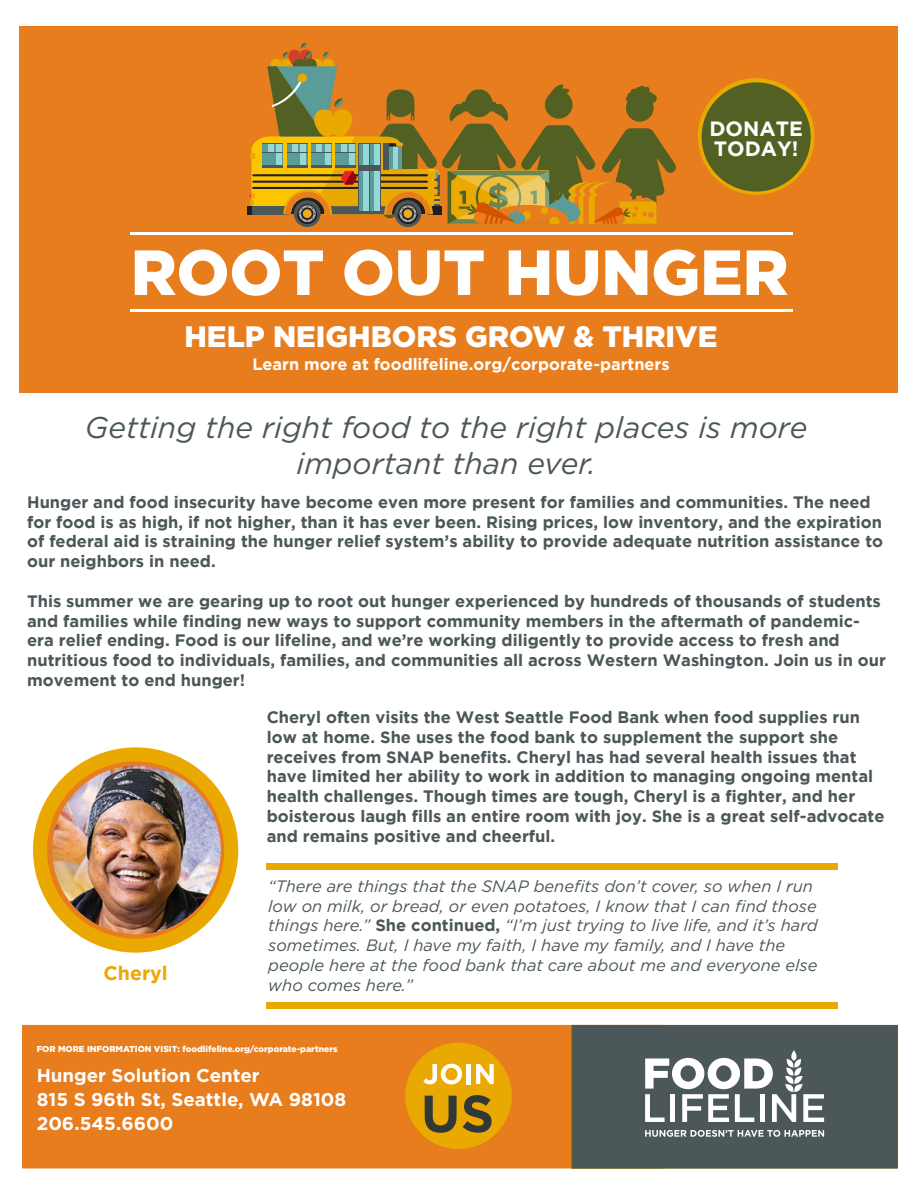
<style>
.page{position:relative;width:918px;height:1188px;background:#fff}
.page>*{position:absolute;margin:0;border:0;box-sizing:border-box;transform-origin:0 0}
.t1{font:italic 30px/36px "Gotham";color:#4c5759;text-align:center}
.t2{font:900 29.55px "Gotham";color:#fff}
.t3{font:700 20.55px/20.4px "Gotham";color:#fff}
.t4{font:700 19.5px "Gotham";color:#eaa900}
.t5{font:700 18.45px/24px "Gotham";color:#fff}
.t6{font:700 16.5px/19.8px "Gotham";color:#4c5759}
.t7{font:italic 16.5px/19.8px "Gotham";color:#4c5759}
.t8{font:700 16.35px "Gotham";color:#fff}
.t9{font:900 8.55px "Gotham";color:#fff}
.s1{font-weight:700;font-style:normal}
</style>
<div class="page">
<div style="left:23px;top:1025px;width:641px;height:143px;background:#e87d1e"></div>
<div style="left:572px;top:1025px;width:325px;height:143px;background:#4c5759"></div>
<div style="left:572px;top:1025px;width:326px;height:144px;border:1px solid #526123"></div>
<div style="left:19px;top:26px;width:878px;height:366px;background:#e87d1e"></div>
<hr style="left:130px;top:232px;width:663px;height:3px;background:#fff">
<hr style="left:130px;top:309px;width:663px;height:3px;background:#fff">
<svg style="left:135px;top:250px;width:188px;height:46px"></svg>
<svg style="left:344px;top:250px;width:48px;height:46px"></svg>
<svg style="left:398px;top:250px;width:86px;height:46px"></svg>
<svg style="left:509px;top:250px;width:40px;height:45px"></svg>
<svg style="left:557px;top:250px;width:41px;height:46px"></svg>
<svg style="left:605px;top:250px;width:42px;height:45px"></svg>
<svg style="left:654px;top:250px;width:43px;height:46px"></svg>
<svg style="left:704px;top:250px;width:36px;height:45px"></svg>
<svg style="left:747px;top:250px;width:41px;height:45px"></svg>
<div style="left:247px;top:206px;width:40px;height:8px;background:#231f20"></div>
<div style="left:294px;top:200px;width:27px;height:27px;background:#4c5759;border-radius:50%"></div>
<div style="left:395px;top:200px;width:26px;height:27px;background:#4c5759;border-radius:50%"></div>
<svg style="left:250px;top:43px;width:426px;height:181px"></svg>
<svg style="left:698px;top:78px;width:117px;height:117px"></svg>
<div style="left:702px;top:82px;width:109px;height:110px;background:#526123;border-radius:50%"></div>
<div style="left:405px;top:1043px;width:107px;height:106px;background:#eaa900;border-radius:50%"></div>
<svg style="left:423px;top:1064px;width:39px;height:20px"></svg>
<div style="left:466px;top:1064px;width:5px;height:20px;background:#fff"></div>
<svg style="left:476px;top:1064px;width:18px;height:20px"></svg>
<svg style="left:425px;top:1096px;width:32px;height:37px"></svg>
<svg style="left:463px;top:1095px;width:29px;height:38px"></svg>
<svg style="left:645px;top:1050px;width:179px;height:72px"></svg>
<svg style="left:645px;top:1130px;width:179px;height:7px"></svg>
<div style="left:33px;top:747px;width:205px;height:206px;background:#eaa900;border-radius:50%"></div>
<svg style="left:47px;top:761px;width:177px;height:178px;background:#e67f1e"></svg>
<img style="left:52px;top:766px;width:169px;height:168px;border-radius:84px">
<div style="left:267px;top:863px;width:571px;height:6px;background:#eaa900"></div>
<div style="left:267px;top:1003px;width:571px;height:6px;background:#eaa900"></div>
<p class="t3" style="left:710px;top:118px;width:95px">DONATE<br>TODAY!</p>
<h2 class="t2" style="left:184px;top:316px;width:534px">HELP NEIGHBORS GROW &amp; THRIVE</h2>
<p class="t8" style="left:252px;top:355px;width:419px">Learn more at foodlifeline.org/corporate-partners</p>
<h1 class="t1" style="left:85px;top:409px;width:724px">Getting the right food to the right places is more important than ever.</h1>
<p class="t6" style="left:27px;top:492px;width:858px">Hunger and food insecurity have become even more present for families and communities. The need for food is as high, if not higher, than it has ever been. Rising prices, low inventory, and the expiration of federal aid is straining the hunger relief system’s ability to provide adequate nutrition assistance to our neighbors in need.</p>
<p class="t6" style="left:27px;top:591px;width:860px">This summer we are gearing up to root out hunger experienced by hundreds of thousands of students and families while finding new ways to support community members in the aftermath of pandemic&shy;era relief ending. Food is our lifeline, and we’re working diligently to provide access to fresh and nutritious food to individuals, families, and communities all across Western Washington. Join us in our movement to end hunger!</p>
<p class="t6" style="left:267px;top:707px;width:619px">Cheryl often visits the West Seattle Food Bank when food supplies run low at home. She uses the food bank to supplement the support she receives from SNAP benefits. Cheryl has had several health issues that have limited her ability to work in addition to managing ongoing mental health challenges. Though times are tough, Cheryl is a fighter, and her boisterous laugh fills an entire room with joy. She is a great self-advocate and remains positive and cheerful.</p>
<p class="t4" style="left:104px;top:962px;width:66px">Cheryl</p>
<p class="t7" style="left:268px;top:876px;width:551px">“There are things that the SNAP benefits don’t cover, so when I run low on milk, or bread, or even potatoes, I know that I can find those things here.” <span class="s1">She continued,</span> “I’m just trying to live life, and it’s hard sometimes. But, I have my faith, I have my family, and I have the people here at the food bank that care about me and everyone else who comes here.”</p>
<p class="t9" style="left:37px;top:1043px;width:302px">FOR MORE INFORMATION VISIT: foodlifeline.org/corporate-partners</p>
<p class="t5" style="left:37px;top:1064px;width:311px">Hunger Solution Center<br>815 S 96th St, Seattle, WA 98108<br>206.545.6600</p>
</div>
